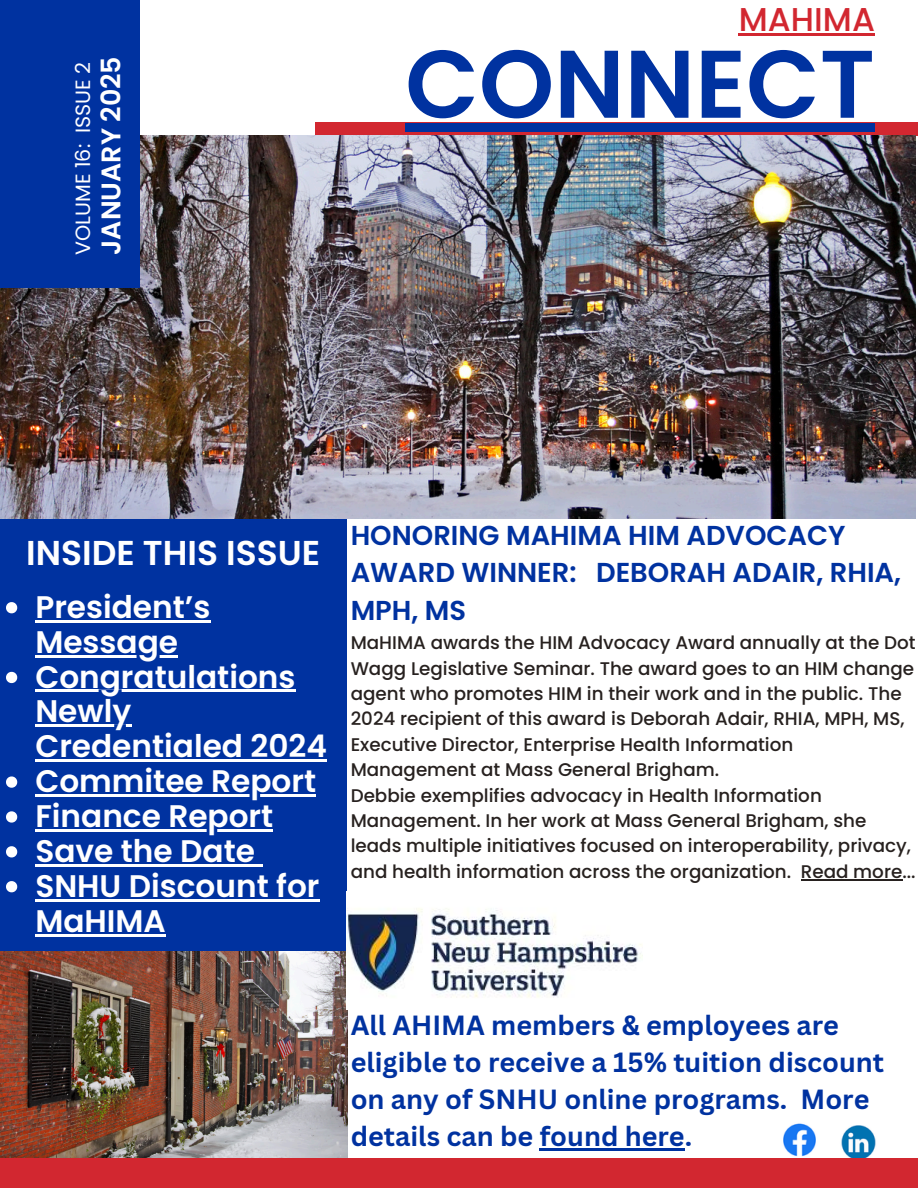
<style>
.page{position:relative;width:918px;height:1188px;background:#fff}
.page>*{position:absolute;margin:0;border:0;box-sizing:border-box;transform-origin:0 0}
.t1{font:600 95.85px "Poppins";color:#0032a0}
.t2{font:600 34.5px "Poppins";color:#fff}
.t3{font:500 33px "Poppins";color:#d22730}
.t4{font:600 31.2px/34.8px "Poppins";color:#fff}
.t5{font:600 27.3px/38px "Poppins";color:#0032a0}
.t6{font:700 27px/37.2px "Canva Sans";color:#0032a0}
.t7{font:600 26.85px "Poppins";color:#fff}
.t8{font:20.7px "Poppins";color:#fff}
.t9{font:500 18.3px/25.3px "Poppins";color:#27211f}
</style>
<div class="page">
<img style="left:1px;top:950px;width:346px;height:207px">
<div style="left:315px;top:122px;width:603px;height:13px;background:#d22730"></div>
<div style="left:0;top:514px;width:347px;height:436px;background:#0032a0"></div>
<img style="left:783px;top:1123px;width:33px;height:34px">
<img style="left:841px;top:1125px;width:35px;height:33px">
<div style="left:0;top:1158px;width:918px;height:30px;background:#d22730"></div>
<img style="left:0;top:135px;width:916px;height:384px">
<div style="left:0;top:0;width:140px;height:288px;background:#0032a0"></div>
<img style="left:347px;top:908px;width:296px;height:90px">
<svg style="left:6px;top:602px;width:11px;height:11px"></svg>
<hr style="left:35px;top:620px;width:176px;height:2px;background:#fff">
<hr style="left:35px;top:655px;width:143px;height:2px;background:#fff">
<svg style="left:6px;top:672px;width:11px;height:11px"></svg>
<hr style="left:35px;top:690px;width:261px;height:2px;background:#fff">
<hr style="left:35px;top:725px;width:96px;height:2px;background:#fff">
<hr style="left:35px;top:760px;width:292px;height:2px;background:#fff">
<svg style="left:6px;top:776px;width:11px;height:12px"></svg>
<hr style="left:35px;top:794px;width:281px;height:3px;background:#fff">
<svg style="left:6px;top:811px;width:11px;height:12px"></svg>
<hr style="left:35px;top:829px;width:238px;height:3px;background:#fff">
<svg style="left:6px;top:846px;width:11px;height:11px"></svg>
<hr style="left:35px;top:864px;width:220px;height:2px;background:#fff">
<svg style="left:255px;top:864px;width:8px;height:2px"></svg>
<svg style="left:6px;top:881px;width:11px;height:11px"></svg>
<hr style="left:35px;top:899px;width:285px;height:2px;background:#fff">
<hr style="left:35px;top:934px;width:131px;height:2px;background:#fff">
<hr style="left:739px;top:33px;width:136px;height:3px;background:#d22730">
<div style="left:405px;top:123px;width:470px;height:9px;background:#0032a0"></div>
<hr style="left:801px;top:879px;width:101px;height:1px;background:#27211f">
<hr style="left:540px;top:1148px;width:145px;height:2px;background:#0032a0">
<p class="t8" style="left:68px;top:255px;width:195px;rotate:-90deg">VOLUME 16: ISSUE 2</p>
<p class="t7" style="left:92px;top:255px;width:200px;rotate:-90deg">JANUARY 2025</p>
<p class="t3" style="left:739px;top:-3px;width:138px">MAHIMA</p>
<p class="t1" style="left:405px;top:17px;width:471px">CONNECT</p>
<p class="t2" style="left:26px;top:529px;width:295px">INSIDE THIS ISSUE</p>
<h6 class="t4" style="left:35px;top:590px;width:177px">President’s</h6>
<h4 class="t4" style="left:35px;top:624px;width:262px">Message<br>Congratulations</h4>
<h2 class="t4" style="left:35px;top:694px;width:293px">Newly<br>Credentialed 2024<br>Commitee Report</h2>
<h1 class="t4" style="left:35px;top:799px;width:239px">Finance Report</h1>
<p class="t4" style="left:35px;top:834px;width:221px">Save the Date</p>
<h2 class="t4" style="left:35px;top:869px;width:286px">SNHU Discount for<br>MaHIMA</h2>
<p class="t5" style="left:351px;top:516px;width:552px">HONORING MAHIMA HIM ADVOCACY<br>AWARD WINNER: DEBORAH ADAIR, RHIA,<br>MPH, MS</p>
<p class="t9" style="left:351px;top:630px;width:567px">MaHIMA awards the HIM Advocacy Award annually at the Dot Wagg Legislative Seminar. The award goes to an HIM change agent who promotes HIM in their work and in the public. The 2024 recipient of this award is Deborah Adair, RHIA, MPH, MS, Executive Director, Enterprise Health Information Management at Mass General Brigham.</p>
<p class="t9" style="left:351px;top:783px;width:566px">Debbie exemplifies advocacy in Health Information Management. In her work at Mass General Brigham, she leads multiple initiatives focused on interoperability, privacy, and health information across the organization. Read more...</p>
<p class="t6" style="left:351px;top:1005px;width:535px">All AHIMA members &amp; employees are eligible to receive a 15% tuition discount on any of SNHU online programs. More details can be found here.</p>
</div>
